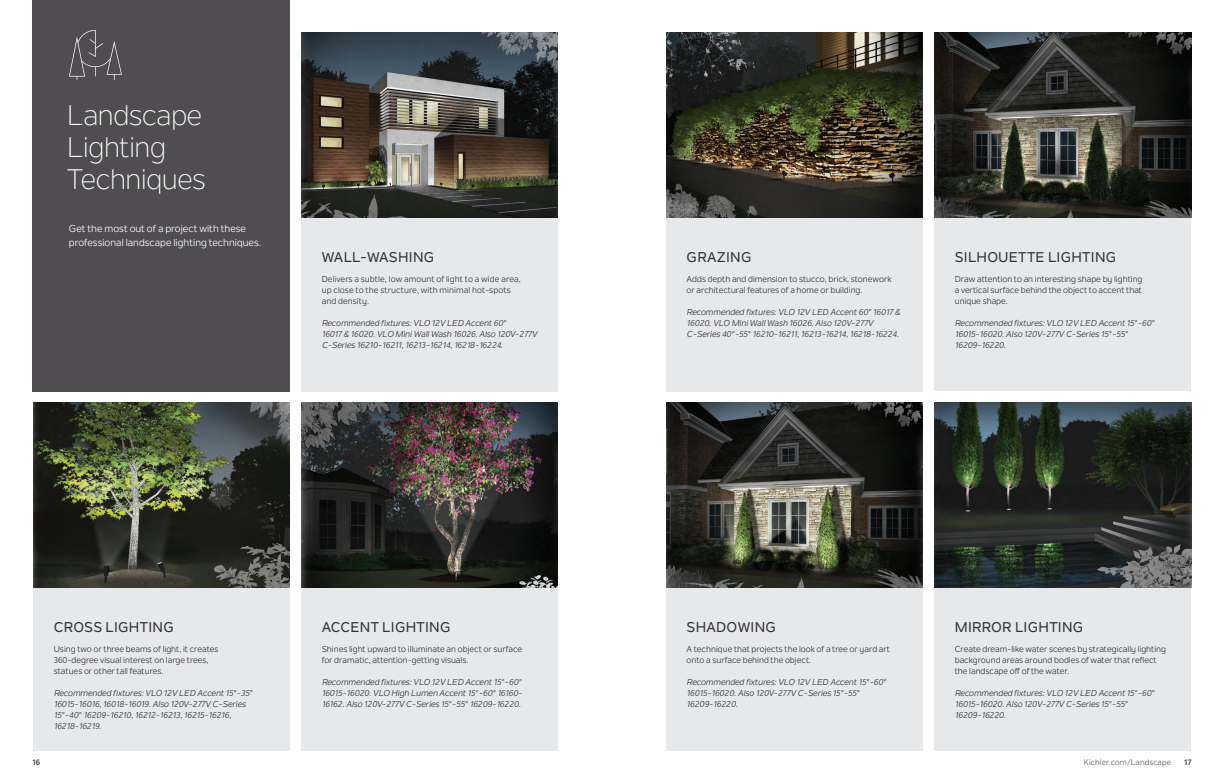
<style>
.page{position:relative;width:1224px;height:783px;background:#fff}
.page>*{position:absolute;margin:0;border:0;box-sizing:border-box;transform-origin:0 0}
.t1{font:28px/32px "Nolan Next";letter-spacing:-.01em;color:#fff}
.t2{font:500 14px "Nolan Next";letter-spacing:.02em;color:#353537}
.t3{font:10px/14px "Nolan Next";color:#fff}
.t4{font:italic 8.5px/11px "Nolan Next";color:#353537}
.t5{font:8.5px/11px "Nolan Next";color:#353537}
.t6{font:8px "Nolan Next";letter-spacing:.01em;color:#5f6063}
.t7{font:800 8px "Nolan Next";color:#5f6063}
</style>
<div class="page">
<div style="left:301px;top:174px;width:257px;height:218px;background:#e7e8e9"></div>
<div style="left:666px;top:174px;width:257px;height:218px;background:#e7e8e9"></div>
<img style="left:301px;top:33px;width:257px;height:185px">
<img style="left:666px;top:33px;width:257px;height:185px">
<div style="left:301px;top:578px;width:257px;height:172px;background:#e7e8e9"></div>
<div style="left:666px;top:578px;width:257px;height:172px;background:#e7e8e9"></div>
<img style="left:301px;top:402px;width:257px;height:185px">
<img style="left:666px;top:402px;width:257px;height:185px">
<div style="left:33px;top:578px;width:257px;height:172px;background:#e7e8e9"></div>
<div style="left:934px;top:578px;width:257px;height:172px;background:#e7e8e9"></div>
<div style="left:934px;top:173px;width:257px;height:218px;background:#e7e8e9"></div>
<img style="left:33px;top:402px;width:257px;height:185px">
<img style="left:934px;top:402px;width:257px;height:185px">
<img style="left:934px;top:33px;width:257px;height:185px">
<div style="left:33px;top:0;width:257px;height:391px;background:#4f4d50"></div>
<svg style="left:69px;top:30px;width:53px;height:50px"></svg>
<h1 class="t1" style="left:67px;top:99px;width:140px">Landscape<br>Lighting<br>Techniques</h1>
<p class="t3" style="left:69px;top:221px;width:194px">Get the most out of a project with these professional landscape lighting techniques.</p>
<h2 class="t2" style="left:322px;top:249px;width:114px">WALL-WASHING</h2>
<p class="t5" style="left:322px;top:274px;width:201px">Delivers a subtle, low amount of light to a wide area, up close to the structure, with minimal hot-spots and density.</p>
<p class="t4" style="left:322px;top:318px;width:217px">Recommended fixtures: VLO 12V LED Accent 60°<br>16017 &amp; 16020. VLO Mini Wall Wash 16026. Also 120V-277V<br>C-Series 16210-16211, 16213-16214, 16218-16224.</p>
<h2 class="t2" style="left:54px;top:618px;width:122px">CROSS LIGHTING</h2>
<p class="t5" style="left:54px;top:643px;width:166px">Using two or three beams of light, it creates<br>360-degree visual interest on large trees, statues or other tall features.</p>
<p class="t4" style="left:54px;top:687px;width:200px">Recommended fixtures: VLO 12V LED Accent 15°-35° 16015-16016, 16018-16019. Also 120V-277V C-Series 15°-40° 16209-16210, 16212-16213, 16215-16216, 16218-16219.</p>
<h2 class="t2" style="left:322px;top:618px;width:130px">ACCENT LIGHTING</h2>
<p class="t5" style="left:322px;top:643px;width:202px">Shines light upward to illuminate an object or surface for dramatic, attention-getting visuals.</p>
<p class="t4" style="left:322px;top:676px;width:202px;text-align:justify">Recommended fixtures: VLO 12V LED Accent 15°-60° 16015-16020. VLO High Lumen Accent 15°-60° 16160- 16162. Also 120V-277V C-Series 15°-55° 16209-16220.</p>
<h2 class="t2" style="left:687px;top:249px;width:66px">GRAZING</h2>
<p class="t5" style="left:687px;top:274px;width:206px">Adds depth and dimension to stucco, brick, stonework or architectural features of a home or building.</p>
<p class="t4" style="left:687px;top:307px;width:215px">Recommended fixtures: VLO 12V LED Accent 60° 16017 &amp;<br>16020. VLO Mini Wall Wash 16026. Also 120V-277V<br>C-Series 40°-55° 16210-16211, 16213-16214, 16218-16224.</p>
<h2 class="t2" style="left:955px;top:249px;width:163px">SILHOUETTE LIGHTING</h2>
<p class="t5" style="left:955px;top:273px;width:189px;text-align:justify">Draw attention to an interesting shape by lighting a vertical surface behind the object to accent that unique shape.</p>
<p class="t4" style="left:955px;top:317px;width:201px">Recommended fixtures: VLO 12V LED Accent 15°-60°<br>16015-16020. Also 120V-277V C-Series 15°-55°<br>16209-16220.</p>
<h2 class="t2" style="left:687px;top:618px;width:91px">SHADOWING</h2>
<p class="t5" style="left:687px;top:643px;width:205px">A technique that projects the look of a tree or yard art onto a surface behind the object.</p>
<p class="t4" style="left:687px;top:676px;width:201px">Recommended fixtures: VLO 12V LED Accent 15°-60°<br>16015-16020. Also 120V-277V C-Series 15°-55°<br>16209-16220.</p>
<h2 class="t2" style="left:955px;top:618px;width:130px">MIRROR LIGHTING</h2>
<p class="t5" style="left:955px;top:643px;width:213px">Create dream-like water scenes by strategically lighting background areas around bodies of water that reflect the landscape off of the water.</p>
<p class="t4" style="left:955px;top:687px;width:201px">Recommended fixtures: VLO 12V LED Accent 15°-60°<br>16015-16020. Also 120V-277V C-Series 15°-55°<br>16209-16220.</p>
<p class="t7" style="left:32px;top:757px;width:9px">16</p>
<p class="t6" style="left:1084px;top:757px;width:89px">Kichler.com/Landscape</p>
<p class="t7" style="left:1184px;top:757px;width:9px">17</p>
</div>
